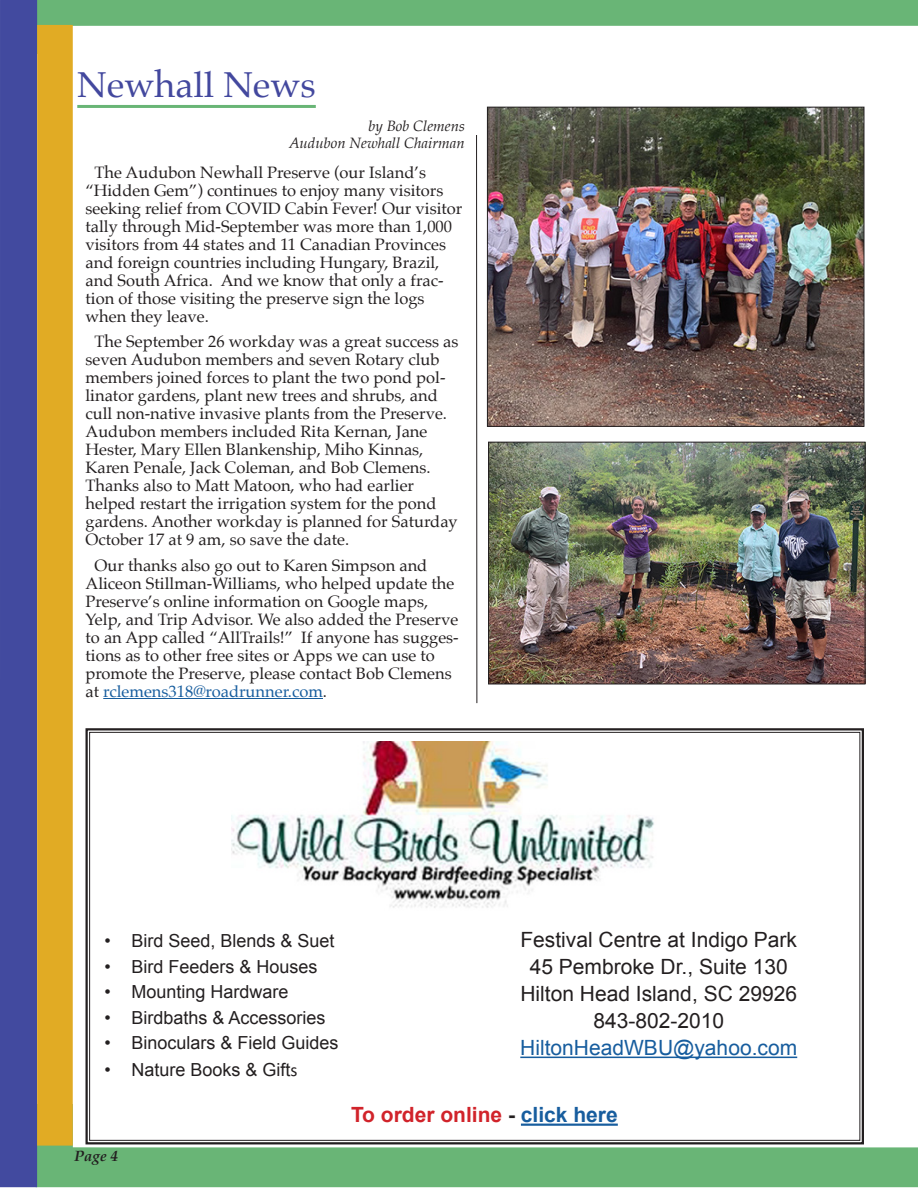
<style>
.page{position:relative;width:918px;height:1188px;background:#fff}
.page>*{position:absolute;margin:0;border:0;box-sizing:border-box;transform-origin:0 0}
.Headline{font:36px "Palatino";color:#43489e}
.t1{font:21px "Arial";color:#231f20}
.t2{font:21px "Arial";color:#175d9e}
.Body{font:700 21px "Arial";color:#d1232a}
.t3{font:18px "Arial";color:#231f20}
.Body-2{font:16.5px/18px "Palatino";color:#231f20}
.t4{font:italic 15px/16.5px "Palatino";color:#231f20;text-align:right}
.t5{font:italic 700 15px "Palatino";color:#231f20}
.s1{color:#175d9e}
.s2{font-family:"Calibri"}
.s3{color:#231f20}
</style>
<div class="page">
<div style="left:37px;top:1146px;width:881px;height:41px;background:#69b576"></div>
<div style="left:37px;top:0;width:881px;height:26px;background:#69b576"></div>
<div style="left:0;top:0;width:37px;height:1187px;background:#424a9f"></div>
<div style="left:37px;top:25px;width:36px;height:1121px;background:#e1ab24"></div>
<hr style="left:476px;top:135px;width:1px;height:568px;background:#231f20">
<hr style="left:77px;top:105px;width:239px;height:3px;background:#69b576">
<hr style="left:103px;top:698px;width:220px;height:1px;background:#175d9e">
<img style="left:489px;top:109px;width:373px;height:316px">
<div style="left:487px;top:107px;width:377px;height:320px;border:1px solid #231f20"></div>
<img style="left:490px;top:444px;width:373px;height:238px">
<div style="left:488px;top:442px;width:377px;height:242px;border:1px solid #231f20"></div>
<svg style="left:85px;top:728px;width:779px;height:417px"></svg>
<hr style="left:520px;top:1057px;width:277px;height:1px;background:#175d9e">
<hr style="left:521px;top:1124px;width:97px;height:2px;background:#175d9e">
<p class="Headline" style="left:77px;top:55px;width:240px">Newhall News</p>
<p class="t4" style="left:289px;top:117px;width:178px">by Bob Clemens<br>Audubon Newhall Chairman</p>
<p class="Body-2" style="left:86px;top:163px;width:378px;text-indent:9px">The Audubon Newhall Preserve (our Island’s “Hidden Gem”) continues to enjoy many visitors seeking relief from COVID Cabin Fever! Our visitor tally through Mid-September was more than 1,000 visitors from 44 states and 11 Canadian Provinces and foreign countries including Hungary, Brazil, and South Africa. And we know that only a frac&shy;tion of those visiting the preserve sign the logs when they leave.</p>
<p class="Body-2" style="left:86px;top:333px;width:374px;text-indent:9px">The September 26 workday was a great success as seven Audubon members and seven Rotary club members joined forces to plant the two pond pol&shy;linator gardens, plant new trees and shrubs, and cull non-native invasive plants from the Preserve.<br>Audubon members included Rita Kernan, Jane Hester, Mary Ellen Blankenship, Miho Kinnas, Karen Penale, Jack Coleman, and Bob Clemens.<br>Thanks also to Matt Matoon, who had earlier helped restart the irrigation system for the pond gardens. Another workday is planned for Saturday October 17 at 9 am, so save the date.</p>
<p class="Body-2" style="left:86px;top:556px;width:375px;text-indent:9px">Our thanks also go out to Karen Simpson and Aliceon Stillman-Williams, who helped update the Preserve’s online information on Google maps, Yelp, and Trip Advisor. We also added the Preserve to an App called “AllTrails!” If anyone has sugges&shy;tions as to other free sites or Apps we can use to promote the Preserve, please contact Bob Clemens at <span class="s1">rclemens318@roadrunner.com</span>.</p>
<p class="t3" style="left:105px;top:929px;width:232px">• Bird Seed, Blends &amp; Suet</p>
<p class="t3" style="left:105px;top:954px;width:215px">• Bird Feeders &amp; Houses</p>
<p class="t3" style="left:105px;top:980px;width:186px">• Mounting Hardware</p>
<p class="t3" style="left:105px;top:1005px;width:223px">• Birdbaths &amp; Accessories</p>
<p class="t3" style="left:105px;top:1031px;width:236px">• Binoculars &amp; Field Guides</p>
<p class="t3" style="left:105px;top:1058px;width:195px">• Nature Books &amp; Gift<span class="s2">s</span></p>
<p class="t1" style="left:520px;top:926px;width:278px">Festival Centre at Indigo Park</p>
<p class="t1" style="left:530px;top:953px;width:259px">45 Pembroke Dr., Suite 130</p>
<p class="t1" style="left:520px;top:980px;width:278px">Hilton Head Island, SC 29926</p>
<p class="t1" style="left:593px;top:1007px;width:132px">843-802-2010</p>
<p class="t2" style="left:520px;top:1034px;width:278px">HiltonHeadWBU@yahoo.com</p>
<p class="t5" style="left:74px;top:1144px;width:45px">Page 4</p>
<p class="Body" style="left:351px;top:1101px;width:268px">To order online <span class="s3">-</span> <span class="s1">click here</span></p>
</div>
